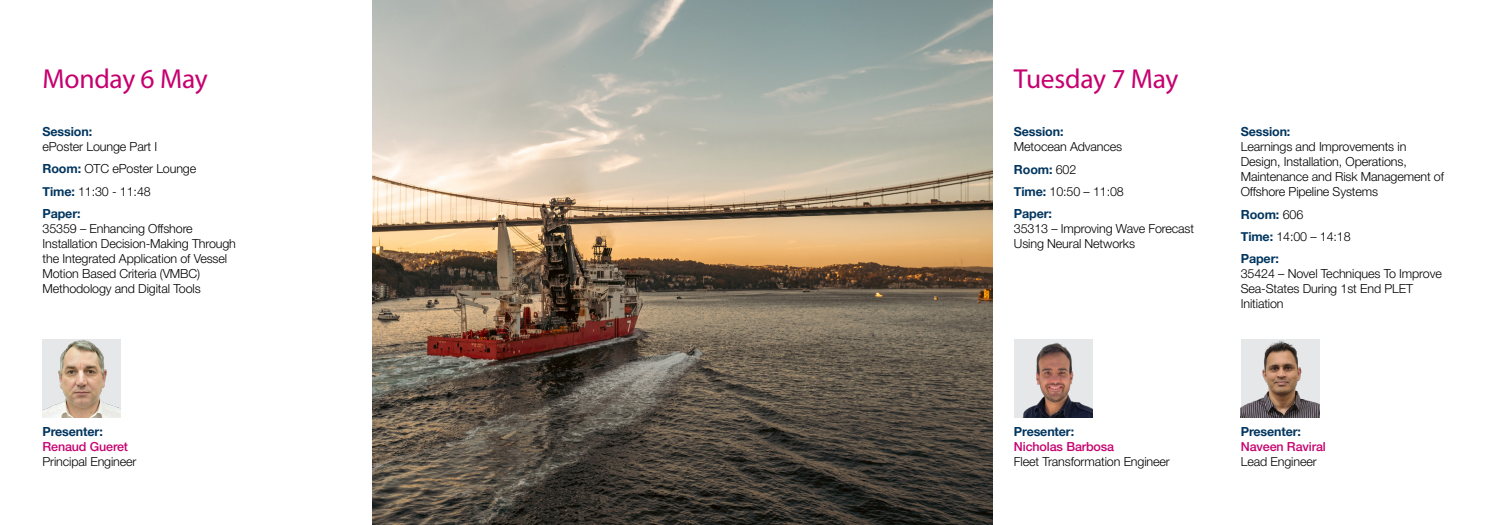
<style>
.page{position:relative;width:1489px;height:525px;background:#fff}
.page>*{position:absolute;margin:0;border:0;box-sizing:border-box;transform-origin:0 0}
.t1{font:27.5px "Myriad Pro";letter-spacing:-.01em;color:#c6006f}
.t2{font:300 12.5px/15px "Helvetica Neue";letter-spacing:-.01em;color:#000}
.t3{font:700 12.5px/22.1px "Helvetica Neue";letter-spacing:-.01em;color:#00355f}
.t4{font:500 12.5px "Helvetica Neue";letter-spacing:-.01em;color:#c6006f}
.s1{font-weight:700;color:#00355f}
.s2{font-weight:300;color:#000}
</style>
<div class="page">
<img style="left:372px;top:0;width:620px;height:524px">
<img style="left:43px;top:339px;width:77px;height:78px">
<img style="left:1014px;top:339px;width:78px;height:78px">
<img style="left:1240px;top:339px;width:79px;height:78px">
<h1 class="t1" style="left:43px;top:62px;width:167px">Monday 6 May</h1>
<h1 class="t1" style="left:1013px;top:62px;width:166px">Tuesday 7 May</h1>
<p class="t3" style="left:43px;top:120px;width:51px">Session:</p>
<p class="t2" style="left:43px;top:135px;width:155px;line-height:22.1px">ePoster Lounge Part I<br><span class="s1">Room:</span> OTC ePoster Lounge<br><span class="s1">Time:</span> 11:30 - 11:48<br><span class="s1">Paper:</span></p>
<p class="t2" style="left:43px;top:220px;width:195px">35359 – Enhancing Offshore Installation Decision-Making Through the Integrated Application of Vessel Motion Based Criteria (VMBC)<br>Methodology and Digital Tools</p>
<p class="t3" style="left:1013px;top:120px;width:51px">Session:</p>
<p class="t2" style="left:1013px;top:135px;width:111px;line-height:22.1px">Metocean Advances<br><span class="s1">Room:</span> 602<br><span class="s1">Time:</span> 10:50 – 11:08<br><span class="s1">Paper:</span></p>
<p class="t2" style="left:1013px;top:220px;width:182px">35313 – Improving Wave Forecast<br>Using Neural Networks</p>
<p class="t3" style="left:1240px;top:120px;width:51px">Session:</p>
<p class="t2" style="left:1240px;top:139px;width:205px">Learnings and Improvements in<br>Design, Installation, Operations,<br>Maintenance and Risk Management of<br>Offshore Pipeline Systems</p>
<p class="t3" style="left:1240px;top:203px;width:111px">Room: <span class="s2">606<br></span>Time: <span class="s2">14:00 – 14:18<br></span>Paper:</p>
<p class="t2" style="left:1240px;top:265px;width:202px">35424 – Novel Techniques To Improve<br>Sea-States During 1st End PLET<br>Initiation</p>
<p class="t3" style="left:43px;top:420px;width:62px">Presenter:</p>
<p class="t4" style="left:43px;top:439px;width:87px">Renaud Gueret</p>
<p class="t2" style="left:43px;top:453px;width:95px">Principal Engineer</p>
<p class="t3" style="left:1013px;top:420px;width:62px">Presenter:</p>
<p class="t4" style="left:1013px;top:439px;width:102px">Nicholas Barbosa</p>
<p class="t2" style="left:1013px;top:453px;width:157px">Fleet Transformation Engineer</p>
<p class="t3" style="left:1240px;top:420px;width:62px">Presenter:</p>
<p class="t4" style="left:1240px;top:439px;width:86px">Naveen Raviral</p>
<p class="t2" style="left:1240px;top:453px;width:77px">Lead Engineer</p>
</div>
